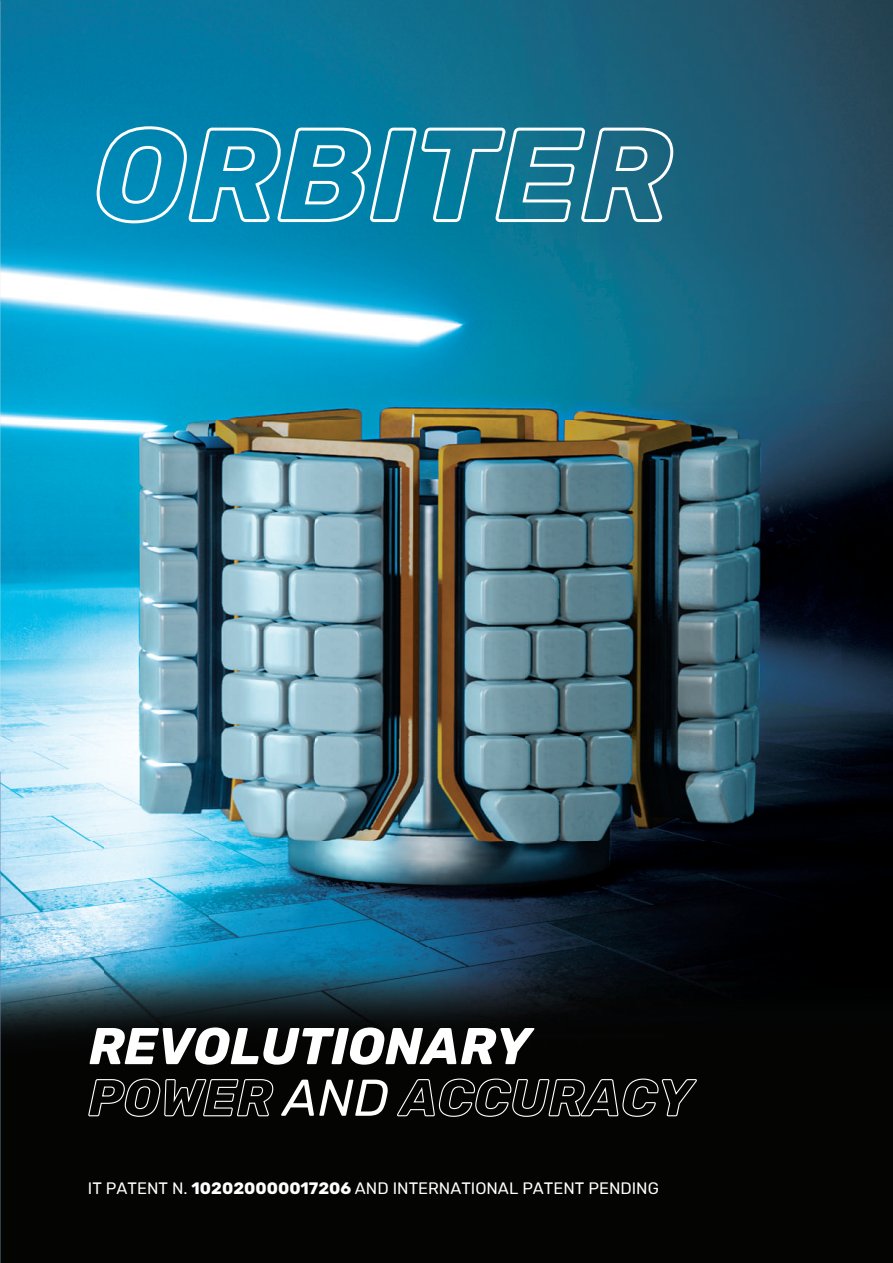
<style>
.page{position:relative;width:893px;height:1263px;background:#fff}
.page>*{position:absolute;margin:0;border:0;box-sizing:border-box;transform-origin:0 0}
.t1{font:italic 700 51.6px "Rubik";color:#fff}
.t2{font:italic 51.6px "Rubik";color:#fff}
.t3{font:16.5px "Rubik";color:#fff}
.s1{font-weight:700}
</style>
<div class="page">
<img style="left:0;top:0;width:893px;height:1263px">
<svg style="left:88px;top:1014px;width:186px;height:167px;background:#0d0e0d"></svg>
<svg style="left:396px;top:1074px;width:302px;height:43px;background:#212220"></svg>
<svg style="left:95px;top:125px;width:580px;height:100px;background:#2c8fae"></svg>
<h1 class="t1" style="left:88px;top:1016px;width:444px">REVOLUTIONARY</h1>
<h1 class="t2" style="left:283px;top:1069px;width:108px">AND</h1>
<p class="t3" style="left:88px;top:1179px;width:572px">IT PATENT N. <span class="s1">102020000017206</span> AND INTERNATIONAL PATENT PENDING</p>
</div>
